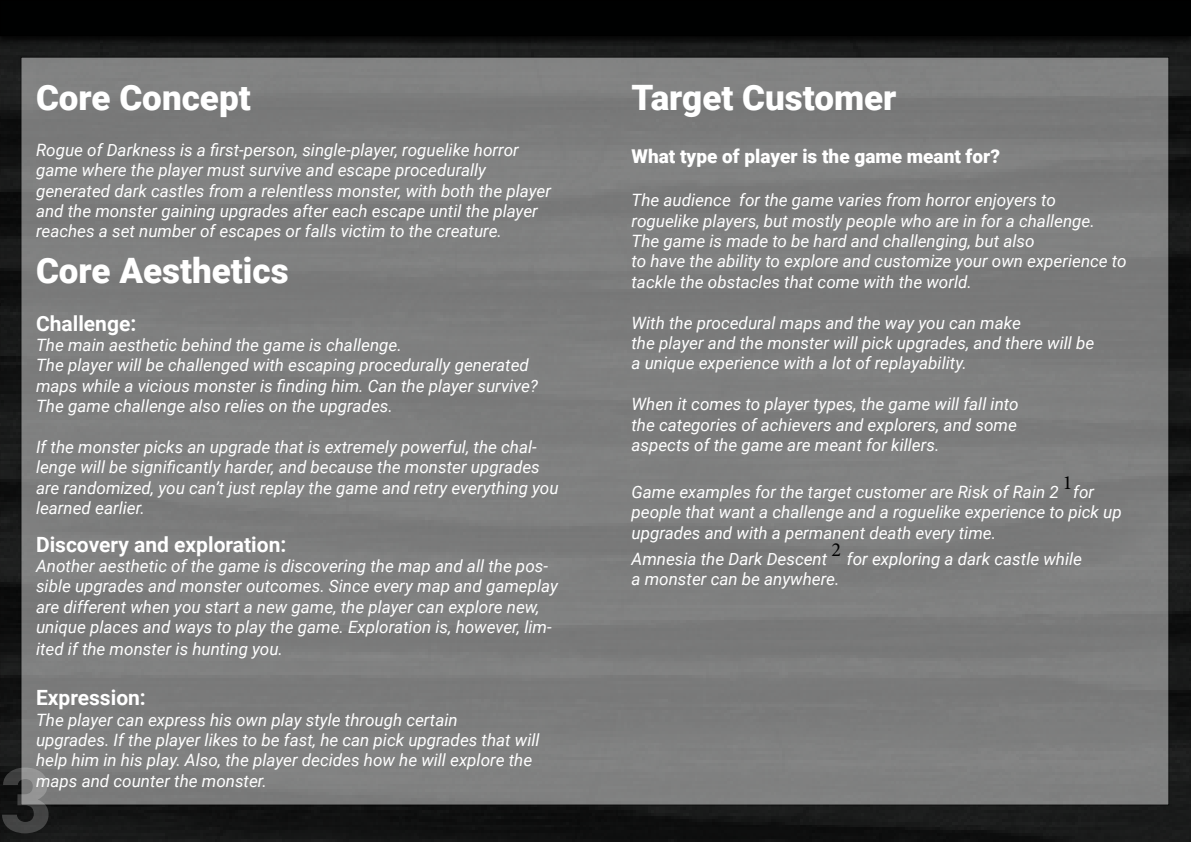
<style>
.page{position:relative;width:1191px;height:842px;background:#fff}
.page>*{position:absolute;margin:0;border:0;box-sizing:border-box;transform-origin:0 0}
.t1{font:900 90px "Roboto";color:#fff}
.t2{font:900 35px "Roboto";color:#fff}
.t3{font:700 21px "Roboto";color:#fff}
.t4{font:900 19px "Roboto";color:#fff}
.t5{font:italic 17px/20.4px "Roboto";color:#fff}
</style>
<div class="page">
<img style="left:0;top:47px;width:1191px;height:795px">
<div style="left:21px;top:57px;width:1147px;height:748px;background:#7e7f7f"></div>
<div style="left:0;top:0;width:1191px;height:47px;background:#000;opacity:.75"></div>
<div style="left:0;top:1px;width:1190px;height:35px;background:#000101"></div>
<div style="left:0;top:0;width:1191px;height:36px;border:1px solid #000"></div>
<h2 class="t2" style="left:36px;top:73px;width:216px">Core Concept</h2>
<p class="t5" style="left:36px;top:139px;width:516px">Rogue of Darkness is a first-person, single-player, roguelike horror game where the player must survive and escape procedurally generated dark castles from a relentless monster, with both the player and the monster gaining upgrades after each escape until the player reaches a set number of escapes or falls victim to the creature.</p>
<h2 class="t2" style="left:36px;top:246px;width:254px">Core Aesthetics</h2>
<p class="t3" style="left:36px;top:308px;width:102px">Challenge:</p>
<p class="t5" style="left:36px;top:334px;width:503px">The main aesthetic behind the game is challenge.<br>The player will be challenged with escaping procedurally generated maps while a vicious monster is finding him. Can the player survive?<br>The game challenge also relies on the upgrades.</p>
<p class="t5" style="left:36px;top:436px;width:524px">If the monster picks an upgrade that is extremely powerful, the chal&shy;lenge will be significantly harder, and because the monster upgrades are randomized, you can’t just replay the game and retry everything you learned earlier.</p>
<p class="t3" style="left:36px;top:529px;width:252px">Discovery and exploration:</p>
<p class="t5" style="left:36px;top:555px;width:523px;line-height:20.7px">Another aesthetic of the game is discovering the map and all the pos&shy;sible upgrades and monster outcomes. Since every map and gameplay are different when you start a new game, the player can explore new, unique places and ways to play the game. Exploration is, however, lim&shy;ited if the monster is hunting you.</p>
<p class="t3" style="left:36px;top:683px;width:111px">Expression:</p>
<p class="t5" style="left:36px;top:709px;width:505px">The player can express his own play style through certain<br>upgrades. If the player likes to be fast, he can pick upgrades that will help him in his play. Also, the player decides how he will explore the maps and counter the monster.</p>
<h1 class="t1" style="left:0;top:737px;width:54px">3</h1>
<h2 class="t2" style="left:631px;top:73px;width:266px">Target Customer</h2>
<p class="t4" style="left:631px;top:143px;width:370px">What type of player is the game meant for?</p>
<p class="t5" style="left:631px;top:189px;width:497px">The audience for the game varies from horror enjoyers to roguelike players, but mostly people who are in for a challenge.<br>The game is made to be hard and challenging, but also<br>to have the ability to explore and customize your own experience to tackle the obstacles that come with the world.</p>
<p class="t5" style="left:631px;top:312px;width:464px">With the procedural maps and the way you can make<br>the player and the monster will pick upgrades, and there will be a unique experience with a lot of replayability.</p>
<p class="t5" style="left:631px;top:393px;width:389px;text-align:justify">When it comes to player types, the game will fall into the categories of achievers and explorers, and some aspects of the game are meant for killers.</p>
<p class="t5" style="left:631px;top:481px;width:492px">Game examples for the target customer are Risk of Rain 2 <sup>1</sup>for people that want a challenge and a roguelike experience to pick up upgrades and with a permanent death every time.</p>
<p class="t5" style="left:631px;top:548px;width:452px">Amnesia the Dark Descent <sup>2</sup> for exploring a dark castle while a monster can be anywhere.</p>
</div>
